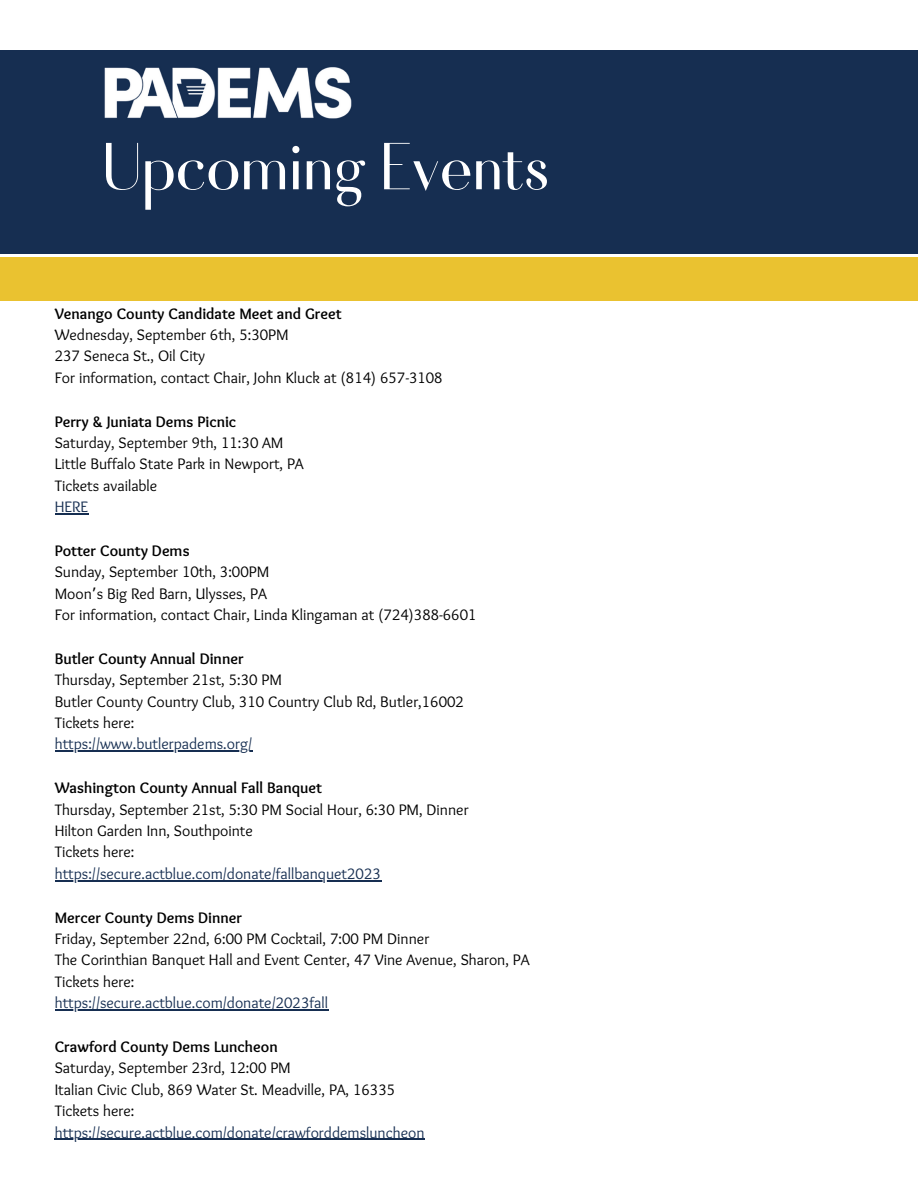
<style>
.page{position:relative;width:918px;height:1188px;background:#fff}
.page>*{position:absolute;margin:0;border:0;box-sizing:border-box;transform-origin:0 0}
.t1{font:88.65px "Fiona";color:#fff}
.t2{font:15.75px "Sukar";color:#000}
.t3{font:700 15.75px "Sukar";color:#000}
.t4{font:15.75px "Sukar";color:#162e51}
.s1{font-family:"Noto Sans Gurmukhi"}
</style>
<div class="page">
<div style="left:0;top:257px;width:918px;height:44px;background:#eac230"></div>
<div style="left:0;top:50px;width:918px;height:203px;background:#162e51"></div>
<img style="left:104px;top:67px;width:248px;height:52px">
<hr style="left:55px;top:513px;width:33px;height:1px;background:#162e51">
<hr style="left:55px;top:751px;width:198px;height:1px;background:#162e51">
<hr style="left:55px;top:880px;width:326px;height:1px;background:#162e51">
<hr style="left:55px;top:1009px;width:274px;height:1px;background:#162e51">
<hr style="left:55px;top:1139px;width:370px;height:1px;background:#162e51">
<p class="t1" style="left:102px;top:118px;width:449px">Upcoming Events</p>
<p class="t3" style="left:55px;top:304px;width:288px">Venango County Candidate Meet and Greet</p>
<p class="t2" style="left:55px;top:326px;width:235px">Wednesday, September 6th, 5:30PM</p>
<p class="t2" style="left:55px;top:347px;width:152px">237 Seneca St., Oil City</p>
<p class="t2" style="left:55px;top:368px;width:389px">For information, contact Chair, John Kluck at (814) 657-3108</p>
<p class="t3" style="left:55px;top:412px;width:183px">Perry &amp; Juniata Dems Picnic</p>
<p class="t2" style="left:55px;top:434px;width:230px">Saturday, September 9th, 11:30 AM</p>
<p class="t2" style="left:55px;top:455px;width:250px">Little Buffalo State Park in Newport, PA</p>
<p class="t2" style="left:55px;top:476px;width:104px">Tickets available</p>
<p class="t4" style="left:55px;top:498px;width:35px">HERE</p>
<p class="t3" style="left:55px;top:542px;width:136px">Potter County Dems</p>
<p class="t2" style="left:55px;top:563px;width:216px">Sunday, September 10th, 3:00PM</p>
<p class="t2" style="left:55px;top:584px;width:213px">Moon<span class="s1">’</span>s Big Red Barn, Ulysses, PA</p>
<p class="t2" style="left:55px;top:606px;width:423px">For information, contact Chair, Linda Klingaman at (724)388-6601</p>
<p class="t3" style="left:55px;top:650px;width:190px">Butler County Annual Dinner</p>
<p class="t2" style="left:55px;top:671px;width:229px">Thursday, September 21st, 5:30 PM</p>
<p class="t2" style="left:55px;top:692px;width:411px">Butler County Country Club, 310 Country Club Rd, Butler,16002</p>
<p class="t2" style="left:55px;top:714px;width:81px">Tickets here:</p>
<p class="t4" style="left:55px;top:735px;width:199px">https://www.butlerpadems.org/</p>
<p class="t3" style="left:55px;top:779px;width:269px">Washington County Annual Fall Banquet</p>
<p class="t2" style="left:55px;top:800px;width:415px">Thursday, September 21st, 5:30 PM Social Hour, 6:30 PM, Dinner</p>
<p class="t2" style="left:55px;top:822px;width:200px">Hilton Garden Inn, Southpointe</p>
<p class="t2" style="left:55px;top:843px;width:81px">Tickets here:</p>
<p class="t4" style="left:55px;top:865px;width:328px">https://secure.actblue.com/donate/fallbanquet2023</p>
<p class="t3" style="left:55px;top:908px;width:189px">Mercer County Dems Dinner</p>
<p class="t2" style="left:55px;top:930px;width:376px">Friday, September 22nd, 6:00 PM Cocktail, 7:00 PM Dinner</p>
<p class="t2" style="left:55px;top:951px;width:476px">The Corinthian Banquet Hall and Event Center, 47 Vine Avenue, Sharon, PA</p>
<p class="t2" style="left:55px;top:973px;width:81px">Tickets here:</p>
<p class="t4" style="left:55px;top:994px;width:275px">https://secure.actblue.com/donate/2023fall</p>
<p class="t3" style="left:55px;top:1038px;width:225px">Crawford County Dems Luncheon</p>
<p class="t2" style="left:55px;top:1059px;width:238px">Saturday, September 23rd, 12:00 PM</p>
<p class="t2" style="left:55px;top:1081px;width:342px">Italian Civic Club, 869 Water St. Meadville, PA, 16335</p>
<p class="t2" style="left:55px;top:1102px;width:81px">Tickets here:</p>
<p class="t4" style="left:55px;top:1123px;width:371px">https://secure.actblue.com/donate/crawforddemsluncheon</p>
</div>
